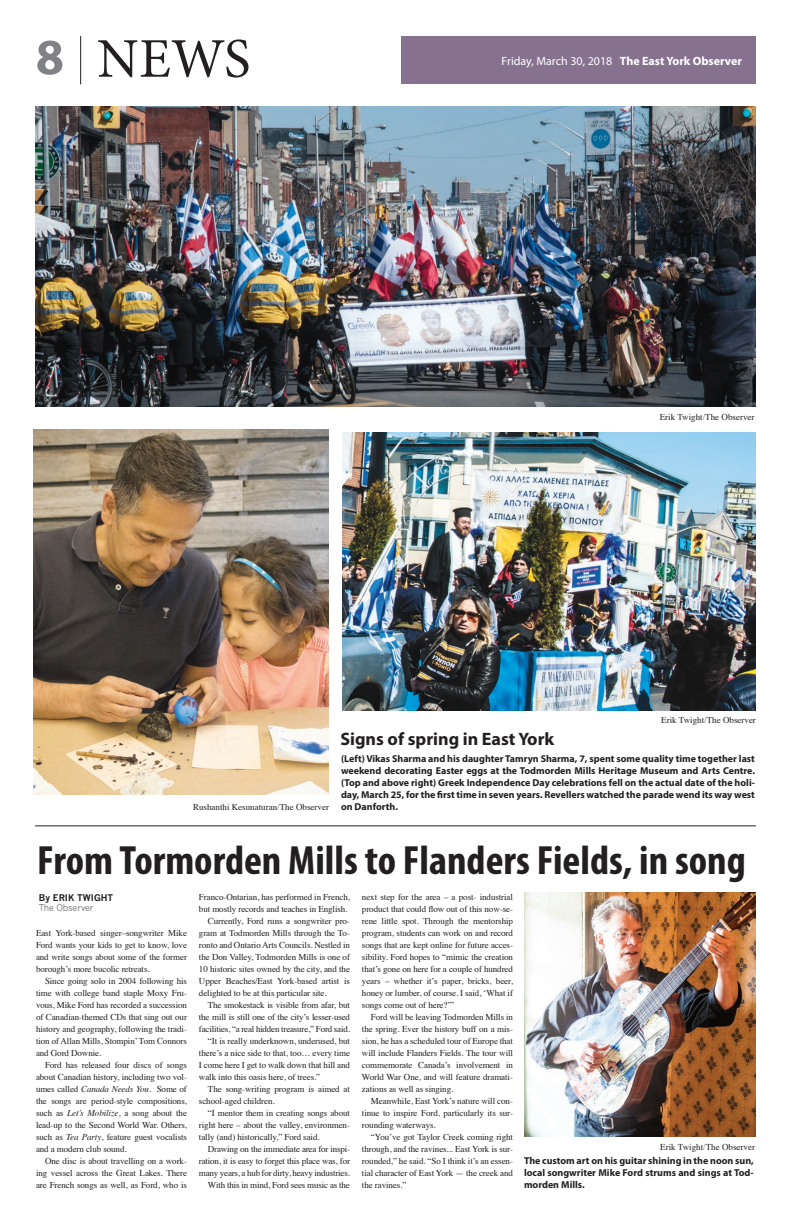
<style>
.page{position:relative;width:792px;height:1224px;background:#fff}
.page>*{position:absolute;margin:0;border:0;box-sizing:border-box;transform-origin:0 0}
.t1{font:56px "Minion Pro";color:#231f20}
.t2{font:700 condensed 41px "Myriad Pro";color:#231f20;scale:1.04 1}
.t3{font:700 18px "Myriad Pro";color:#231f20}
.t4{font:12px "Myriad Pro";color:#fff}
.t5{font:700 10px/12px "Myriad Pro";color:#231f20;text-align:justify}
.t6{font:9px "Times";letter-spacing:-.01em;color:#231f20}
.t7{font:700 9px/10.8px "News Gothic";color:#231f20}
.s1{font-family:"Myriad Pro";font-weight:700;font-size:51px;color:#808285}
.s2{font-weight:700}
.s3{color:#6c6d70}
.s4{font-weight:400;color:#6c6d70}
.s5{font-style:italic}
</style>
<div class="page">
<hr style="left:80px;top:36px;width:1px;height:48px;background:#231f20">
<div style="left:402px;top:36px;width:354px;height:48px;background:#86718f"></div>
<hr style="left:35px;top:826px;width:721px;height:1px;background:#231f20">
<img style="left:342px;top:432px;width:414px;height:279px">
<img style="left:33px;top:429px;width:296px;height:366px">
<img style="left:524px;top:892px;width:232px;height:245px">
<img style="left:36px;top:106px;width:720px;height:300px">
<p class="t1" style="left:36px;top:21px;width:216px"><span class="s1">8</span> NEWS</p>
<p class="t4" style="left:501px;top:53px;width:242px">Friday, March 30, 2018 <span class="s2">The East York Observer</span></p>
<p class="t6" style="left:660px;top:409px;width:96px">Erik Twight<span class="s3">/</span>The Observer</p>
<p class="t6" style="left:193px;top:798px;width:137px">Rushanthi Kesunaturan<span class="s3">/</span>The Observer</p>
<p class="t3" style="left:340px;top:727px;width:215px">Signs of spring in East York</p>
<p class="t6" style="left:661px;top:711px;width:96px">Erik Twight<span class="s3">/</span>The Observer</p>
<p class="t5" style="left:341px;top:752px;width:415px">(Left) Vikas Sharma and his daughter Tamryn Sharma, 7, spent some quality time together last weekend decorating Easter eggs at the Todmorden Mills Heritage Museum and Arts Centre. (Top and above right) Greek Independence Day celebrations fell on the actual date of the holi&shy;day, March 25, for the first time in seven years. Revellers watched the parade wend its way west on Danforth.</p>
<p class="t2" style="left:37px;top:834px;width:683px">From Tormorden Mills to Flanders Fields, in song</p>
<p class="t7" style="left:39px;top:892px;width:76px">By ERIK TWIGHT<br><span class="s4">The Observer</span></p>
<p class="t6" style="left:36px;top:925px;width:153px">East York-based singer–songwriter Mike</p>
<p class="t6" style="left:36px;top:937px;width:153px">Ford wants your kids to get to know, love</p>
<p class="t6" style="left:36px;top:949px;width:153px">and write songs about some of the former</p>
<p class="t6" style="left:36px;top:961px;width:115px">borough’s more bucolic retreats.</p>
<p class="t6" style="left:45px;top:973px;width:144px">Since going solo in 2004 following his</p>
<p class="t6" style="left:36px;top:985px;width:153px">time with college band staple Moxy Fru-</p>
<p class="t6" style="left:36px;top:997px;width:153px">vous, Mike Ford has recorded a succession</p>
<p class="t6" style="left:36px;top:1009px;width:153px">of Canadian-themed CDs that sing out our</p>
<p class="t6" style="left:36px;top:1021px;width:153px">history and geography, following the tradi-</p>
<p class="t6" style="left:36px;top:1033px;width:153px">tion of Allan Mills, Stompin’ Tom Connors</p>
<p class="t6" style="left:36px;top:1045px;width:67px">and Gord Downie.</p>
<p class="t6" style="left:45px;top:1057px;width:143px">Ford has released four discs of songs</p>
<p class="t6" style="left:36px;top:1069px;width:153px">about Canadian history, including two vol-</p>
<p class="t6" style="left:36px;top:1081px;width:152px">umes called <span class="s5">Canada Needs You.</span> Some of</p>
<p class="t6" style="left:36px;top:1093px;width:153px">the songs are period-style compositions,</p>
<p class="t6" style="left:36px;top:1105px;width:153px">such as <span class="s5">Let’s Mobilize</span>, a song about the</p>
<p class="t6" style="left:36px;top:1117px;width:153px">lead-up to the Second World War. Others,</p>
<p class="t6" style="left:36px;top:1129px;width:153px">such as <span class="s5">Tea Party</span>, feature guest vocalists</p>
<p class="t6" style="left:36px;top:1141px;width:92px">and a modern club sound.</p>
<p class="t6" style="left:45px;top:1153px;width:144px">One disc is about travelling on a work-</p>
<p class="t6" style="left:36px;top:1165px;width:153px">ing vessel across the Great Lakes. There</p>
<p class="t6" style="left:36px;top:1176px;width:153px">are French songs as well, as Ford, who is</p>
<p class="t6" style="left:199px;top:888px;width:153px">Franco-Ontarian, has performed in French,</p>
<p class="t6" style="left:199px;top:900px;width:150px">but mostly records and teaches in English.</p>
<p class="t6" style="left:208px;top:912px;width:143px">Currently, Ford runs a songwriter pro-</p>
<p class="t6" style="left:199px;top:924px;width:153px">gram at Todmorden Mills through the To-</p>
<p class="t6" style="left:199px;top:936px;width:153px">ronto and Ontario Arts Councils. Nestled in</p>
<p class="t6" style="left:199px;top:948px;width:153px">the Don Valley, Todmorden Mills is one of</p>
<p class="t6" style="left:199px;top:960px;width:153px">10 historic sites owned by the city, and the</p>
<p class="t6" style="left:199px;top:972px;width:153px">Upper Beaches/East York-based artist is</p>
<p class="t6" style="left:199px;top:984px;width:129px">delighted to be at this particular site.</p>
<p class="t6" style="left:208px;top:996px;width:143px">The smokestack is visible from afar, but</p>
<p class="t6" style="left:199px;top:1008px;width:153px">the mill is still one of the city’s lesser-used</p>
<p class="t6" style="left:199px;top:1020px;width:153px">facilities, “a real hidden treasure,” Ford said.</p>
<p class="t6" style="left:208px;top:1032px;width:144px">“It is really underknown, underused, but</p>
<p class="t6" style="left:199px;top:1044px;width:153px">there’s a nice side to that, too… every time</p>
<p class="t6" style="left:199px;top:1056px;width:152px">I come here I get to walk down that hill and</p>
<p class="t6" style="left:199px;top:1068px;width:123px">walk into this oasis here, of trees.”</p>
<p class="t6" style="left:208px;top:1080px;width:144px">The song-writing program is aimed at</p>
<p class="t6" style="left:199px;top:1092px;width:77px">school-aged children.</p>
<p class="t6" style="left:208px;top:1104px;width:144px">“I mentor them in creating songs about</p>
<p class="t6" style="left:199px;top:1116px;width:153px">right here – about the valley, environmen-</p>
<p class="t6" style="left:199px;top:1128px;width:122px">tally (and) historically,” Ford said.</p>
<p class="t6" style="left:208px;top:1140px;width:144px">Drawing on the immediate area for inspi-</p>
<p class="t6" style="left:199px;top:1152px;width:153px">ration, it is easy to forget this place was, for</p>
<p class="t6" style="left:199px;top:1164px;width:153px">many years, a hub for dirty, heavy industries.</p>
<p class="t6" style="left:208px;top:1176px;width:143px">With this in mind, Ford sees music as the</p>
<p class="t6" style="left:362px;top:888px;width:152px">next step for the area – a post- industrial</p>
<p class="t6" style="left:362px;top:900px;width:153px">product that could flow out of this now-se-</p>
<p class="t6" style="left:362px;top:912px;width:153px">rene little spot. Through the mentorship</p>
<p class="t6" style="left:362px;top:924px;width:153px">program, students can work on and record</p>
<p class="t6" style="left:362px;top:936px;width:153px">songs that are kept online for future acces-</p>
<p class="t6" style="left:362px;top:948px;width:153px">sibility. Ford hopes to “mimic the creation</p>
<p class="t6" style="left:362px;top:960px;width:153px">that’s gone on here for a couple of hundred</p>
<p class="t6" style="left:362px;top:972px;width:152px">years – whether it’s paper, bricks, beer,</p>
<p class="t6" style="left:362px;top:984px;width:153px">honey or lumber, of course. I said, ‘What if</p>
<p class="t6" style="left:362px;top:996px;width:94px">songs come out of here?’”</p>
<p class="t6" style="left:371px;top:1008px;width:144px">Ford will be leaving Todmorden Mills in</p>
<p class="t6" style="left:362px;top:1020px;width:153px">the spring. Ever the history buff on a mis-</p>
<p class="t6" style="left:362px;top:1032px;width:153px">sion, he has a scheduled tour of Europe that</p>
<p class="t6" style="left:362px;top:1044px;width:153px">will include Flanders Fields. The tour will</p>
<p class="t6" style="left:362px;top:1056px;width:153px">commemorate Canada’s involvement in</p>
<p class="t6" style="left:362px;top:1068px;width:153px">World War One, and will feature dramati-</p>
<p class="t6" style="left:362px;top:1080px;width:93px">zations as well as singing.</p>
<p class="t6" style="left:371px;top:1092px;width:144px">Meanwhile, East York’s nature will con-</p>
<p class="t6" style="left:362px;top:1104px;width:153px">tinue to inspire Ford, particularly its sur-</p>
<p class="t6" style="left:362px;top:1116px;width:75px">rounding waterways.</p>
<p class="t6" style="left:371px;top:1128px;width:144px">“You’ve got Taylor Creek coming right</p>
<p class="t6" style="left:362px;top:1140px;width:153px">through, and the ravines... East York is sur-</p>
<p class="t6" style="left:362px;top:1152px;width:153px">rounded,” he said. “So I think it’s an essen-</p>
<p class="t6" style="left:362px;top:1164px;width:153px">tial character of East York — the creek and</p>
<p class="t6" style="left:362px;top:1176px;width:46px">the ravines.”</p>
<p class="t6" style="left:660px;top:1138px;width:96px">Erik Twight<span class="s3">/</span>The Observer</p>
<p class="t5" style="left:524px;top:1154px;width:231px">The custom art on his guitar shining in the noon sun, local songwriter Mike Ford strums and sings at Tod&shy;morden Mills.</p>
</div>
